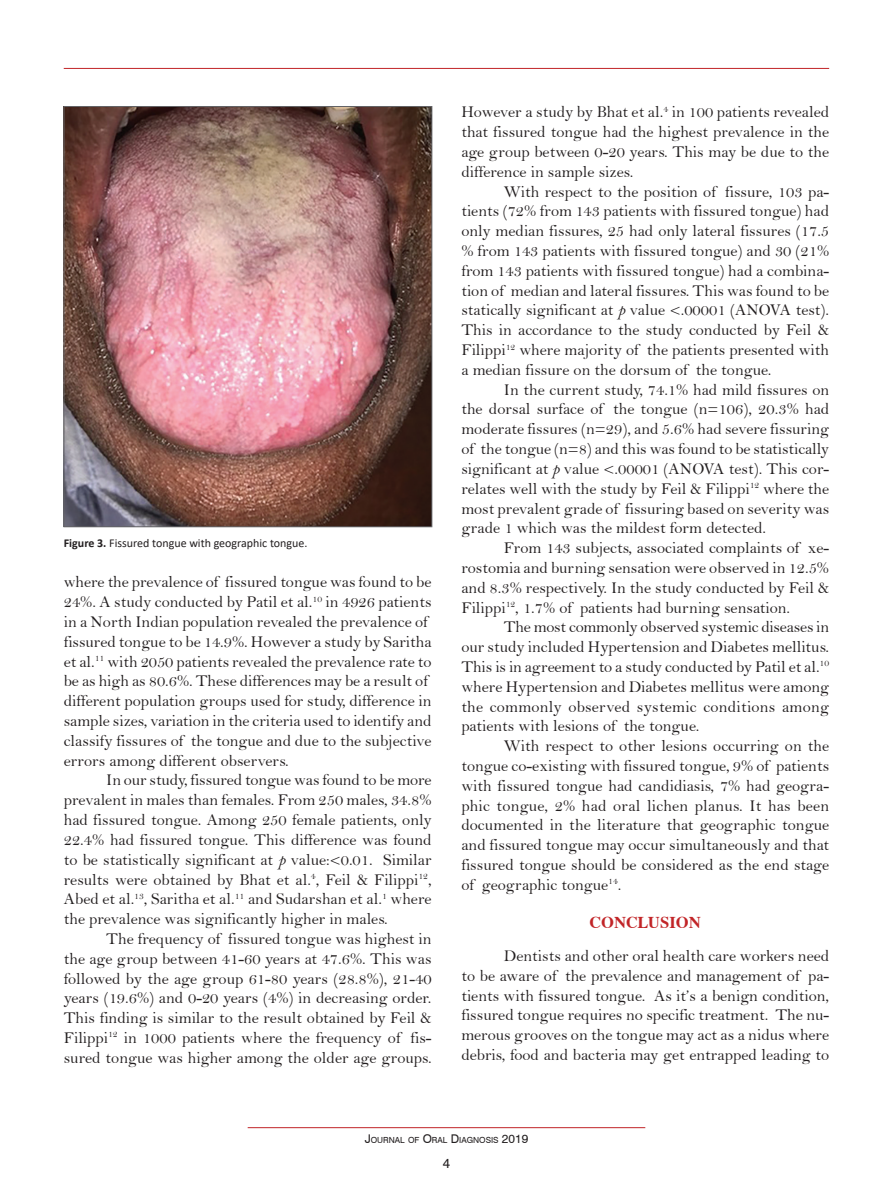
<style>
.page{position:relative;width:893px;height:1191px;background:#fff}
.page>*{position:absolute;margin:0;border:0;box-sizing:border-box;transform-origin:0 0}
.Texto{font:16.5px/19.8px "Bell";color:#231f20;text-align:justify}
.Intertítulo{font:700 16.5px "Dutch 801 BT";color:#c12427}
.t1{font:13.5px "Swiss 721 BT";color:#231f20}
.Legenda{font:12px "Calibri";color:#231f20}
.t2{font:8.4px "Swiss 721 BT";color:#231f20}
.s1{font-weight:700}
.s2{font-family:"Bell MT Italic"}
.s3{font-size:12px}
</style>
<div class="page">
<hr style="left:64px;top:68px;width:765px;height:1px;background:#c12427">
<hr style="left:248px;top:1127px;width:397px;height:1px;background:#c12427">
<img style="left:66px;top:108px;width:364px;height:417px">
<div style="left:64px;top:106px;width:368px;height:421px;border:1px solid #636366"></div>
<p class="Legenda" style="left:64px;top:534px;width:245px"><span class="s1">Figure 3.</span> Fissured tongue with geographic tongue.</p>
<p class="Texto" style="left:64px;top:572px;width:369px;text-align:left">where the prevalence of fissured tongue was found to be 24%. A study conducted by Patil et al.<sup>10</sup> in 4926 patients in a North Indian population revealed the prevalence of fissured tongue to be 14.9%. However a study by Saritha et al.<sup>11</sup> with 2050 patients revealed the prevalence rate to be as high as 80.6%. These differences may be a result of different population groups used for study, difference in sample sizes, variation in the criteria used to identify and classify fissures of the tongue and due to the subjective errors among different observers.</p>
<p class="Texto" style="left:64px;top:770px;width:369px;text-indent:43px">In our study, fissured tongue was found to be more prevalent in males than females. From 250 males, 34.8% had fissured tongue. Among 250 female patients, only 22.4% had fissured tongue. This difference was found to be statistically significant at <span class="s2">p</span> value:&lt;0.01. Similar results were obtained by Bhat et al.<sup>4</sup>, Feil &amp; Filippi<sup>12</sup>, Abed et al.<sup>13</sup>, Saritha et al.<sup>11</sup> and Sudarshan et al.<sup>1</sup> where the prevalence was significantly higher in males.</p>
<p class="Texto" style="left:64px;top:928px;width:369px;text-indent:43px">The frequency of fissured tongue was highest in the age group between 41-60 years at 47.6%. This was followed by the age group 61-80 years (28.8%), 21-40 years (19.6%) and 0-20 years (4%) in decreasing order.<br>This finding is similar to the result obtained by Feil &amp; Filippi<sup>12</sup> in 1000 patients where the frequency of fis&shy;sured tongue was higher among the older age groups.</p>
<p class="Texto" style="left:461px;top:102px;width:369px">However a study by Bhat et al.<sup>4</sup> in 100 patients revealed that fissured tongue had the highest prevalence in the age group between 0-20 years. This may be due to the difference in sample sizes.</p>
<p class="Texto" style="left:461px;top:181px;width:369px;text-indent:43px">With respect to the position of fissure, 103 pa&shy;tients (72% from 143 patients with fissured tongue) had only median fissures, 25 had only lateral fissures (17.5 % from 143 patients with fissured tongue) and 30 (21% from 143 patients with fissured tongue) had a combina&shy;tion of median and lateral fissures. This was found to be statically significant at <span class="s2">p</span> value &lt;.00001 (ANOVA test).<br>This in accordance to the study conducted by Feil &amp; Filippi<sup>12</sup> where majority of the patients presented with a median fissure on the dorsum of the tongue.</p>
<p class="Texto" style="left:461px;top:379px;width:369px;text-indent:43px">In the current study, 74.1% had mild fissures on the dorsal surface of the tongue (n=106), 20.3% had moderate fissures (n=29), and 5.6% had severe fissuring of the tongue (n=8) and this was found to be statistically significant at <span class="s2">p</span> value &lt;.00001 (ANOVA test). This cor&shy;relates well with the study by Feil &amp; Filippi<sup>12</sup> where the most prevalent grade of fissuring based on severity was grade 1 which was the mildest form detected.</p>
<p class="Texto" style="left:461px;top:538px;width:369px;text-indent:43px">From 143 subjects, associated complaints of xe&shy;rostomia and burning sensation were observed in 12.5% and 8.3% respectively. In the study conducted by Feil &amp; Filippi<sup>12</sup>, 1.7% of patients had burning sensation.</p>
<p class="Texto" style="left:461px;top:617px;width:369px;text-indent:43px">The most commonly observed systemic diseases in our study included Hypertension and Diabetes mellitus.<br>This is in agreement to a study conducted by Patil et al.<sup>10 </sup>where Hypertension and Diabetes mellitus were among the commonly observed systemic conditions among patients with lesions of the tongue.</p>
<p class="Texto" style="left:461px;top:736px;width:369px;text-indent:43px">With respect to other lesions occurring on the tongue co-existing with fissured tongue, 9% of patients with fissured tongue had candidiasis, 7% had geogra&shy;phic tongue, 2% had oral lichen planus. It has been documented in the literature that geographic tongue and fissured tongue may occur simultaneously and that fissured tongue should be considered as the end stage of geographic tongue<sup>14</sup>.</p>
<p class="Intertítulo" style="left:590px;top:912px;width:113px">CONCLUSION</p>
<p class="Texto" style="left:461px;top:945px;width:369px;text-indent:43px">Dentists and other oral health care workers need to be aware of the prevalence and management of pa&shy;tients with fissured tongue. As it’s a benign condition, fissured tongue requires no specific treatment. The nu&shy;merous grooves on the tongue may act as a nidus where debris, food and bacteria may get entrapped leading to</p>
<p class="t2" style="left:365px;top:1134px;width:165px"><span class="s3">J</span>OURNAL OF <span class="s3">O</span>RAL <span class="s3">D</span>IAGNOSIS <span class="s3">2019</span></p>
<p class="t1" style="left:443px;top:1153px;width:9px">4</p>
</div>
